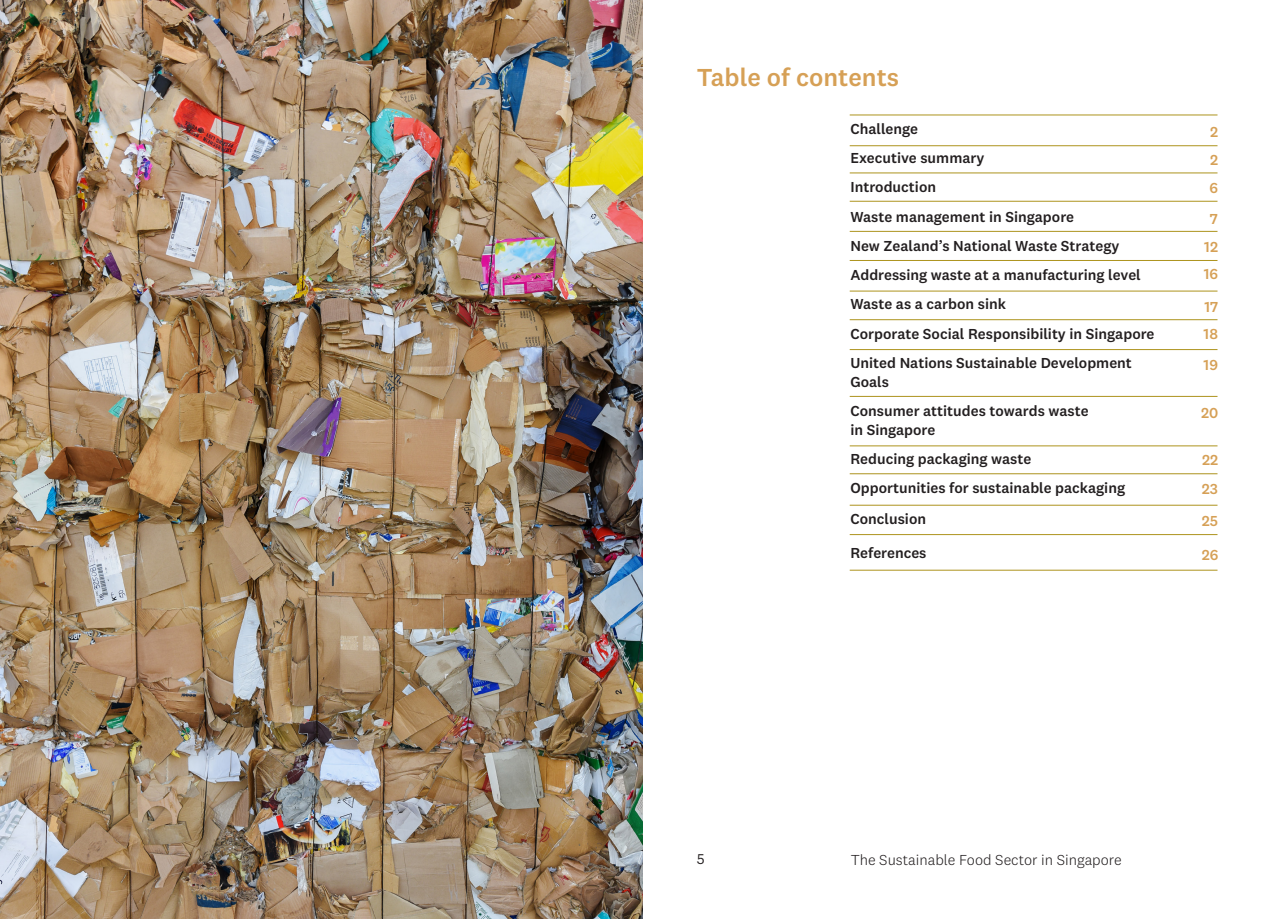
<style>
.page{position:relative;width:1285px;height:919px;background:#fff}
.page>*{position:absolute;margin:0;border:0;box-sizing:border-box;transform-origin:0 0}
.t1{font:500 25.5px "National 2";color:#d6a056}
.Body{font:500 15px/18.8px "National 2";color:#231f20}
.t2{font:300 15px "National 2";color:#231f20}
.Body-2{font:500 15px "National 2";color:#d6a056}
.t3{font:14.7px "National 2";color:#231f20}
</style>
<div class="page">
<img style="left:0;top:0;width:642px;height:918px">
<hr style="left:849px;top:115px;width:368px;height:1px;background:#ad931d">
<hr style="left:849px;top:473px;width:368px;height:1px;background:#ad931d">
<hr style="left:849px;top:291px;width:368px;height:1px;background:#ad931d">
<hr style="left:849px;top:145px;width:368px;height:1px;background:#ad931d">
<hr style="left:849px;top:173px;width:368px;height:1px;background:#ad931d">
<hr style="left:849px;top:201px;width:368px;height:1px;background:#ad931d">
<hr style="left:849px;top:231px;width:368px;height:1px;background:#ad931d">
<hr style="left:849px;top:260px;width:368px;height:1px;background:#ad931d">
<hr style="left:849px;top:319px;width:368px;height:1px;background:#ad931d">
<hr style="left:849px;top:349px;width:368px;height:1px;background:#ad931d">
<hr style="left:849px;top:396px;width:368px;height:1px;background:#ad931d">
<hr style="left:849px;top:445px;width:368px;height:1px;background:#ad931d">
<hr style="left:849px;top:505px;width:368px;height:1px;background:#ad931d">
<hr style="left:849px;top:534px;width:368px;height:1px;background:#ad931d">
<hr style="left:849px;top:570px;width:368px;height:1px;background:#ad931d">
<p class="t1" style="left:696px;top:62px;width:204px">Table of contents</p>
<p class="Body" style="left:850px;top:119px;width:69px">Challenge</p>
<p class="Body" style="left:850px;top:148px;width:136px">Executive summary</p>
<p class="Body" style="left:850px;top:177px;width:87px">Introduction</p>
<p class="Body" style="left:850px;top:207px;width:225px">Waste management in Singapore</p>
<p class="Body" style="left:850px;top:236px;width:270px">New Zealand’s National Waste Strategy</p>
<p class="Body" style="left:850px;top:265px;width:292px">Addressing waste at a manufacturing level</p>
<p class="Body" style="left:850px;top:294px;width:157px">Waste as a carbon sink</p>
<p class="Body" style="left:850px;top:324px;width:305px">Corporate Social Responsibility in Singapore</p>
<p class="Body" style="left:850px;top:353px;width:283px">United Nations Sustainable Development<br>Goals</p>
<p class="Body" style="left:850px;top:401px;width:240px">Consumer attitudes towards waste in Singapore</p>
<p class="Body" style="left:850px;top:449px;width:182px">Reducing packaging waste</p>
<p class="Body" style="left:850px;top:472px;width:276px;line-height:30.8px">Opportunities for sustainable packaging<br>Conclusion</p>
<p class="Body" style="left:850px;top:543px;width:78px">References</p>
<p class="Body-2" style="left:1209px;top:122px;width:9px">2</p>
<p class="Body-2" style="left:1209px;top:150px;width:9px">2</p>
<p class="Body-2" style="left:1209px;top:178px;width:10px">6</p>
<p class="Body-2" style="left:1209px;top:210px;width:10px">7</p>
<p class="Body-2" style="left:1203px;top:237px;width:15px">12</p>
<p class="Body-2" style="left:1203px;top:265px;width:16px">16</p>
<p class="Body-2" style="left:1204px;top:297px;width:15px">17</p>
<p class="Body-2" style="left:1203px;top:324px;width:16px">18</p>
<p class="Body-2" style="left:1203px;top:356px;width:16px">19</p>
<p class="Body-2" style="left:1200px;top:404px;width:19px">20</p>
<p class="Body-2" style="left:1201px;top:451px;width:17px">22</p>
<p class="Body-2" style="left:1201px;top:480px;width:18px">23</p>
<p class="Body-2" style="left:1201px;top:511px;width:18px">25</p>
<p class="Body-2" style="left:1201px;top:545px;width:18px">26</p>
<p class="t3" style="left:696px;top:850px;width:9px">5</p>
<p class="t2" style="left:850px;top:851px;width:272px">The Sustainable Food Sector in Singapore</p>
</div>
